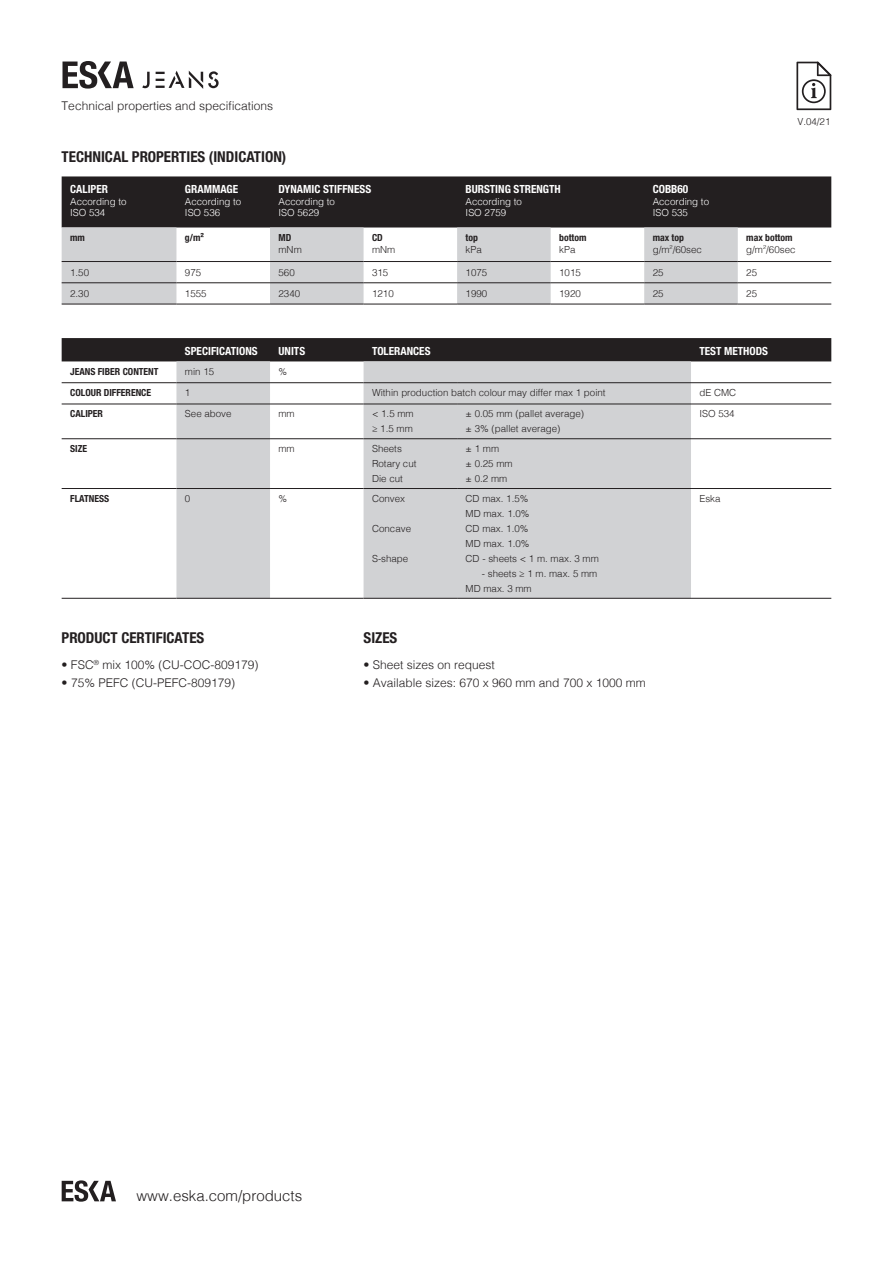
<style>
.page{position:relative;width:893px;height:1263px;background:#fff}
.page>*{position:absolute;margin:0;border:0;box-sizing:border-box;transform-origin:0 0}
.t1{font:700 condensed 15px "Helvetica Neue LTW1 G";color:#231f20}
.t2{font:300 15px "Helvetica";color:#231f20}
.t3{font:300 12px "Helvetica";color:#231f20}
.t4{font:700 condensed 11.25px "Helvetica Neue LTW1 G";color:#fff}
.t5{font:300 9.75px/15px "Helvetica";color:#231f20}
.t6{font:300 9.75px/11.7px "Helvetica";color:#fff}
.t7{font:700 condensed 9.75px "Helvetica Neue LTW1 G";color:#231f20}
</style>
<div class="page">
<div style="left:62px;top:176px;width:769px;height:51px;background:#231f20"></div>
<svg style="left:62px;top:227px;width:676px;height:77px;fill:#d1d2d4"></svg>
<hr style="left:62px;top:261px;width:114px;height:1px;background:#231f20">
<hr style="left:176px;top:261px;width:94px;height:1px;background:#231f20">
<hr style="left:270px;top:261px;width:94px;height:1px;background:#231f20">
<hr style="left:364px;top:261px;width:93px;height:1px;background:#231f20">
<hr style="left:457px;top:261px;width:94px;height:1px;background:#231f20">
<hr style="left:551px;top:261px;width:93px;height:1px;background:#231f20">
<hr style="left:644px;top:261px;width:94px;height:1px;background:#231f20">
<hr style="left:738px;top:261px;width:93px;height:1px;background:#231f20">
<hr style="left:62px;top:283px;width:114px;height:1px;background:#231f20">
<hr style="left:176px;top:283px;width:94px;height:1px;background:#231f20">
<hr style="left:270px;top:283px;width:94px;height:1px;background:#231f20">
<hr style="left:364px;top:283px;width:93px;height:1px;background:#231f20">
<hr style="left:457px;top:283px;width:94px;height:1px;background:#231f20">
<hr style="left:551px;top:283px;width:93px;height:1px;background:#231f20">
<hr style="left:644px;top:283px;width:94px;height:1px;background:#231f20">
<hr style="left:738px;top:283px;width:93px;height:1px;background:#231f20">
<hr style="left:62px;top:304px;width:114px;height:1px;background:#231f20">
<hr style="left:176px;top:304px;width:94px;height:1px;background:#231f20">
<hr style="left:270px;top:304px;width:94px;height:1px;background:#231f20">
<hr style="left:364px;top:304px;width:93px;height:1px;background:#231f20">
<hr style="left:457px;top:304px;width:94px;height:1px;background:#231f20">
<hr style="left:551px;top:304px;width:93px;height:1px;background:#231f20">
<hr style="left:644px;top:304px;width:94px;height:1px;background:#231f20">
<hr style="left:738px;top:304px;width:93px;height:1px;background:#231f20">
<div style="left:62px;top:338px;width:769px;height:23px;background:#231f20"></div>
<svg style="left:176px;top:361px;width:515px;height:237px;fill:#d1d2d4"></svg>
<hr style="left:62px;top:382px;width:114px;height:1px;background:#231f20">
<hr style="left:176px;top:382px;width:94px;height:1px;background:#231f20">
<hr style="left:270px;top:382px;width:94px;height:1px;background:#231f20">
<hr style="left:364px;top:382px;width:93px;height:1px;background:#231f20">
<hr style="left:457px;top:382px;width:234px;height:1px;background:#231f20">
<hr style="left:691px;top:382px;width:140px;height:1px;background:#231f20">
<hr style="left:62px;top:404px;width:114px;height:1px;background:#231f20">
<hr style="left:176px;top:404px;width:94px;height:1px;background:#231f20">
<hr style="left:270px;top:404px;width:94px;height:1px;background:#231f20">
<hr style="left:364px;top:404px;width:93px;height:1px;background:#231f20">
<hr style="left:457px;top:404px;width:234px;height:1px;background:#231f20">
<hr style="left:691px;top:404px;width:140px;height:1px;background:#231f20">
<hr style="left:62px;top:438px;width:114px;height:1px;background:#231f20">
<hr style="left:176px;top:438px;width:94px;height:1px;background:#231f20">
<hr style="left:270px;top:438px;width:94px;height:1px;background:#231f20">
<hr style="left:364px;top:438px;width:93px;height:1px;background:#231f20">
<hr style="left:457px;top:438px;width:234px;height:1px;background:#231f20">
<hr style="left:691px;top:438px;width:140px;height:1px;background:#231f20">
<hr style="left:62px;top:488px;width:114px;height:1px;background:#231f20">
<hr style="left:176px;top:488px;width:94px;height:1px;background:#231f20">
<hr style="left:270px;top:488px;width:94px;height:1px;background:#231f20">
<hr style="left:364px;top:488px;width:93px;height:1px;background:#231f20">
<hr style="left:457px;top:488px;width:234px;height:1px;background:#231f20">
<hr style="left:691px;top:488px;width:140px;height:1px;background:#231f20">
<hr style="left:62px;top:598px;width:114px;height:1px;background:#231f20">
<hr style="left:176px;top:598px;width:94px;height:1px;background:#231f20">
<hr style="left:270px;top:598px;width:94px;height:1px;background:#231f20">
<hr style="left:364px;top:598px;width:93px;height:1px;background:#231f20">
<hr style="left:457px;top:598px;width:234px;height:1px;background:#231f20">
<hr style="left:691px;top:598px;width:140px;height:1px;background:#231f20">
<svg style="left:796px;top:62px;width:35px;height:48px"></svg>
<svg style="left:62px;top:1180px;width:54px;height:22px"></svg>
<svg style="left:142px;top:72px;width:8px;height:16px"></svg>
<svg style="left:156px;top:71px;width:63px;height:18px"></svg>
<svg style="left:63px;top:61px;width:71px;height:28px"></svg>
<p class="t3" style="left:62px;top:95px;width:213px">Technical properties and specifications</p>
<p class="t5" style="left:797px;top:113px;width:35px">V.04/21</p>
<h1 class="t1" style="left:62px;top:147px;width:226px">TECHNICAL PROPERTIES (INDICATION)</h1>
<p class="t4" style="left:70px;top:182px;width:39px">CALIPER</p>
<p class="t6" style="left:70px;top:195px;width:58px">According to<br>ISO 534</p>
<p class="t4" style="left:185px;top:182px;width:55px">GRAMMAGE</p>
<p class="t6" style="left:185px;top:195px;width:58px">According to<br>ISO 536</p>
<p class="t4" style="left:279px;top:182px;width:94px">DYNAMIC STIFFNESS</p>
<p class="t6" style="left:279px;top:195px;width:58px">According to<br>ISO 5629</p>
<p class="t4" style="left:466px;top:182px;width:97px">BURSTING STRENGTH</p>
<p class="t6" style="left:466px;top:195px;width:58px">According to<br>ISO 2759</p>
<p class="t4" style="left:653px;top:182px;width:37px">COBB60</p>
<p class="t6" style="left:653px;top:195px;width:58px">According to<br>ISO 535</p>
<p class="t7" style="left:70px;top:232px;width:16px">mm</p>
<p class="t7" style="left:185px;top:232px;width:21px">g/m²</p>
<p class="t7" style="left:279px;top:232px;width:14px">MD</p>
<p class="t5" style="left:279px;top:241px;width:25px">mNm</p>
<p class="t7" style="left:372px;top:232px;width:12px">CD</p>
<p class="t5" style="left:372px;top:241px;width:25px">mNm</p>
<p class="t7" style="left:466px;top:232px;width:14px">top</p>
<p class="t5" style="left:466px;top:241px;width:18px">kPa</p>
<p class="t7" style="left:559px;top:232px;width:29px">bottom</p>
<p class="t5" style="left:559px;top:241px;width:18px">kPa</p>
<p class="t7" style="left:653px;top:232px;width:33px">max top</p>
<p class="t5" style="left:653px;top:241px;width:51px">g/m<sup>2</sup>/60sec</p>
<p class="t7" style="left:746px;top:232px;width:48px">max bottom</p>
<p class="t5" style="left:746px;top:241px;width:51px">g/m<sup>2</sup>/60sec</p>
<p class="t5" style="left:70px;top:264px;width:20px">1.50</p>
<p class="t5" style="left:185px;top:264px;width:18px">975</p>
<p class="t5" style="left:279px;top:264px;width:18px">560</p>
<p class="t5" style="left:372px;top:264px;width:18px">315</p>
<p class="t5" style="left:466px;top:264px;width:23px">1075</p>
<p class="t5" style="left:559px;top:264px;width:23px">1015</p>
<p class="t5" style="left:653px;top:264px;width:12px">25</p>
<p class="t5" style="left:746px;top:264px;width:12px">25</p>
<p class="t5" style="left:70px;top:285px;width:20px">2.30</p>
<p class="t5" style="left:185px;top:285px;width:23px">1555</p>
<p class="t5" style="left:278px;top:285px;width:23px">2340</p>
<p class="t5" style="left:372px;top:285px;width:23px">1210</p>
<p class="t5" style="left:466px;top:285px;width:23px">1990</p>
<p class="t5" style="left:559px;top:285px;width:23px">1920</p>
<p class="t5" style="left:653px;top:285px;width:12px">25</p>
<p class="t5" style="left:746px;top:285px;width:12px">25</p>
<p class="t4" style="left:185px;top:344px;width:74px">SPECIFICATIONS</p>
<p class="t4" style="left:279px;top:344px;width:28px">UNITS</p>
<p class="t4" style="left:372px;top:344px;width:60px">TOLERANCES</p>
<p class="t4" style="left:699px;top:344px;width:70px">TEST METHODS</p>
<p class="t7" style="left:70px;top:365px;width:90px">JEANS FIBER CONTENT</p>
<p class="t5" style="left:185px;top:363px;width:31px">min 15</p>
<p class="t5" style="left:279px;top:363px;width:10px">%</p>
<p class="t7" style="left:70px;top:387px;width:83px">COLOUR DIFFERENCE</p>
<p class="t5" style="left:185px;top:384px;width:7px">1</p>
<p class="t5" style="left:372px;top:384px;width:235px">Within production batch colour may differ max 1 point</p>
<p class="t5" style="left:699px;top:384px;width:38px">dE CMC</p>
<p class="t7" style="left:70px;top:408px;width:34px">CALIPER</p>
<p class="t5" style="left:185px;top:406px;width:48px">See above</p>
<p class="t5" style="left:279px;top:406px;width:18px">mm</p>
<p class="t5" style="left:372px;top:406px;width:43px">&lt; 1.5 mm ≥ 1.5 mm</p>
<p class="t5" style="left:466px;top:406px;width:120px">± 0.05 mm (pallet average) ± 3% (pallet average)</p>
<p class="t5" style="left:699px;top:406px;width:37px">ISO 534</p>
<p class="t7" style="left:70px;top:443px;width:18px">SIZE</p>
<p class="t5" style="left:278px;top:440px;width:18px">mm</p>
<p class="t5" style="left:372px;top:440px;width:46px">Sheets<br>Rotary cut<br>Die cut</p>
<p class="t5" style="left:466px;top:440px;width:49px">± 1 mm<br>± 0.25 mm ± 0.2 mm</p>
<p class="t7" style="left:70px;top:492px;width:41px">FLATNESS</p>
<p class="t5" style="left:185px;top:490px;width:7px">0</p>
<p class="t5" style="left:278px;top:490px;width:10px">%</p>
<p class="t5" style="left:372px;top:490px;width:35px">Convex</p>
<p class="t5" style="left:372px;top:520px;width:41px">Concave</p>
<p class="t5" style="left:372px;top:550px;width:38px">S-shape</p>
<p class="t5" style="left:466px;top:490px;width:135px">CD max. 1.5%<br>MD max. 1.0%<br>CD max. 1.0%<br>MD max. 1.0%<br>CD - sheets &lt; 1 m. max. 3 mm</p>
<p class="t5" style="left:466px;top:565px;width:133px;text-indent:16px">- sheets ≥ 1 m. max. 5 mm<br>MD max. 3 mm</p>
<p class="t5" style="left:699px;top:490px;width:23px">Eska</p>
<h1 class="t1" style="left:62px;top:629px;width:144px">PRODUCT CERTIFICATES</h1>
<p class="t3" style="left:62px;top:655px;width:198px">• FSC<sup>®</sup> mix 100% (CU-COC-809179)</p>
<p class="t3" style="left:62px;top:673px;width:175px">• 75% PEFC (CU-PEFC-809179)</p>
<h1 class="t1" style="left:364px;top:629px;width:35px">SIZES</h1>
<p class="t3" style="left:364px;top:655px;width:133px">• Sheet sizes on request</p>
<p class="t3" style="left:364px;top:673px;width:284px">• Available sizes: 670 x 960 mm and 700 x 1000 mm</p>
<h1 class="t2" style="left:136px;top:1183px;width:167px">www.eska.com/products</h1>
</div>
